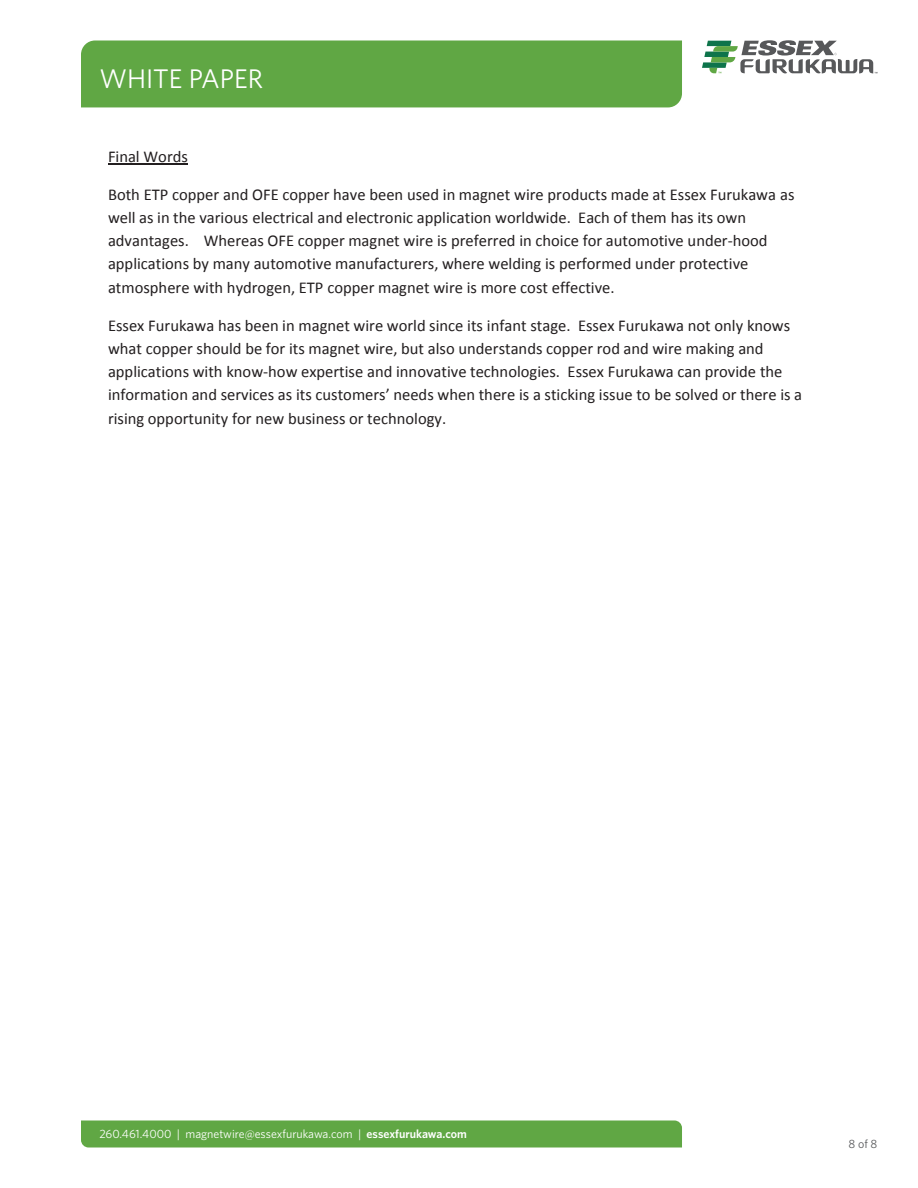
<style>
.page{position:relative;width:918px;height:1188px;background:#fff}
.page>*{position:absolute;margin:0;border:0;box-sizing:border-box;transform-origin:0 0}
.t1{font:27px "Whitney";color:#fff}
.t2{font:16.5px/23.2px "Calibri";color:#231f20}
.t3{font:12px "Whitney";color:#fff}
.t4{font:12px "Whitney";color:#57585a}
.s1{font-weight:600}
</style>
<div class="page">
<div style="left:81px;top:40px;width:601px;height:67px;background:#60a744"></div>
<svg style="left:81px;top:1120px;width:601px;height:28px;background:#65aa4a"></svg>
<svg style="left:702px;top:40px;width:176px;height:33px"></svg>
<hr style="left:108px;top:164px;width:80px;height:1px;background:#231f20">
<h1 class="t1" style="left:99px;top:61px;width:165px">WHITE PAPER</h1>
<p class="t2" style="left:108px;top:145px;width:81px">Final Words</p>
<p class="t2" style="left:108px;top:183px;width:688px">Both ETP copper and OFE copper have been used in magnet wire products made at Essex Furukawa as well as in the various electrical and electronic application worldwide. Each of them has its own advantages. Whereas OFE copper magnet wire is preferred in choice for automotive under-hood applications by many automotive manufacturers, where welding is performed under protective atmosphere with hydrogen, ETP copper magnet wire is more cost effective.</p>
<p class="t2" style="left:108px;top:314px;width:696px">Essex Furukawa has been in magnet wire world since its infant stage. Essex Furukawa not only knows what copper should be for its magnet wire, but also understands copper rod and wire making and applications with know-how expertise and innovative technologies. Essex Furukawa can provide the information and services as its customers’ needs when there is a sticking issue to be solved or there is a rising opportunity for new business or technology.</p>
<p class="t3" style="left:99px;top:1126px;width:369px">260.461.4000 | magnetwire@essexfurukawa.com | <span class="s1">essexfurukawa.com</span></p>
<p class="t4" style="left:849px;top:1135px;width:30px">8 of 8</p>
</div>
